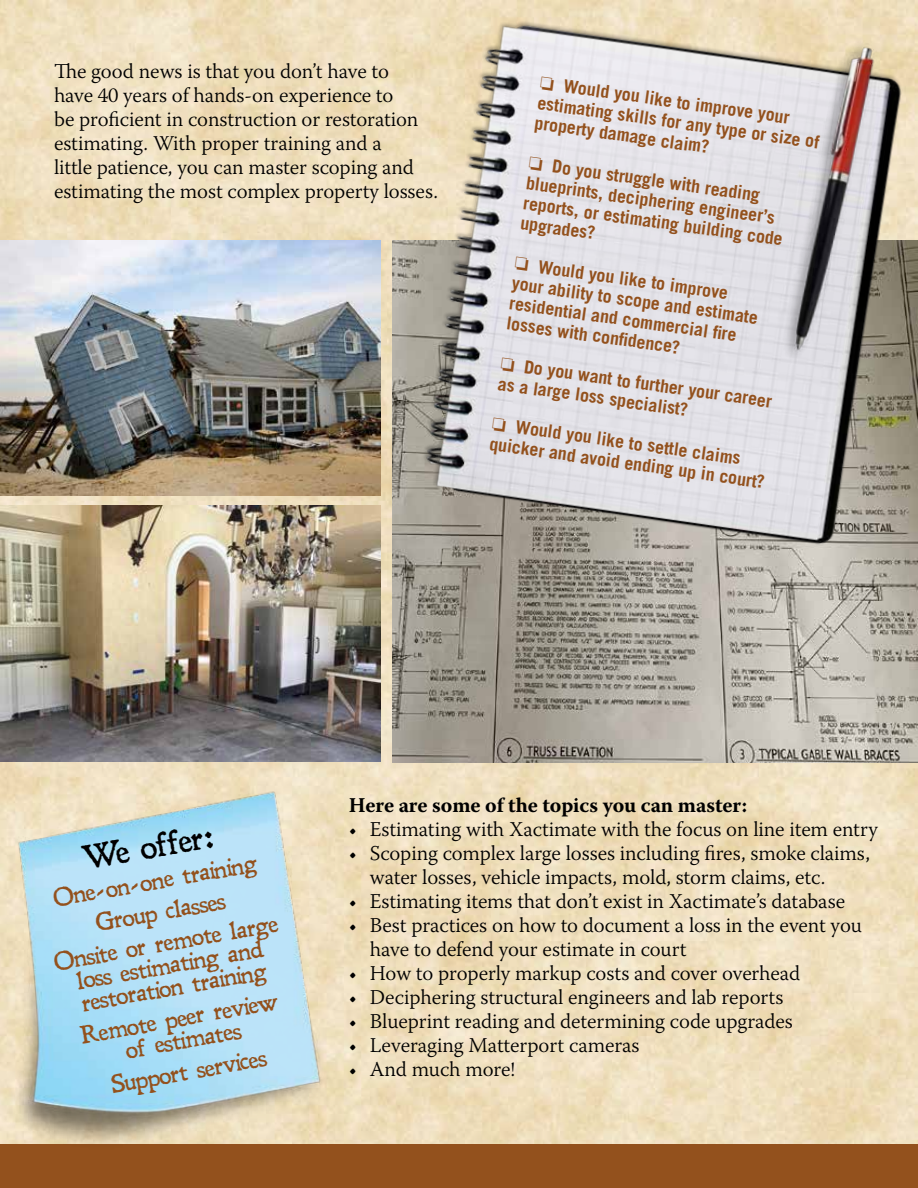
<style>
.page{position:relative;width:918px;height:1188px;background:#fff}
.page>*{position:absolute;margin:0;border:0;box-sizing:border-box;transform-origin:0 0}
.t1{font:33px "Leander";color:#000}
.t2{font:24px/31.5px "Leander";color:#93511d;text-align:center}
.t3{font:300 21px/24px "Warnock Pro";letter-spacing:-.005em;color:#000}
.t4{font:700 21px "Warnock Pro";letter-spacing:-.005em;color:#000}
.t5{font:700 18px/20.2px "Trade Gothic";color:#93511d}
</style>
<div class="page">
<img style="left:0;top:0;width:918px;height:1145px">
<img style="left:392px;top:240px;width:526px;height:523px">
<div style="left:0;top:1145px;width:918px;height:43px;background:#93511d"></div>
<img style="left:406px;top:5px;width:512px;height:561px">
<img style="left:764px;top:15px;width:138px;height:377px">
<img style="left:0;top:782px;width:346px;height:363px">
<img style="left:0;top:240px;width:381px;height:255px">
<img style="left:0;top:505px;width:381px;height:256px">
<p class="t3" style="left:54px;top:58px;width:386px">The good news is that you don’t have to<br>have 40 years of hands-on experience to<br>be proficient in construction or restoration estimating. With proper training and a<br>little patience, you can master scoping and estimating the most complex property losses.</p>
<p class="t5" style="left:542px;top:72px;width:286px;rotate:8deg">❏ Would you like to improve your estimating skills for any type or size of property damage claim?</p>
<p class="t5" style="left:531px;top:152px;width:263px;rotate:8deg">❏ Do you struggle with reading blueprints, deciphering engineer’s reports, or estimating building code upgrades?</p>
<p class="t5" style="left:516px;top:253px;width:250px;rotate:8deg">❏ Would you like to improve your ability to scope and estimate residential and commercial fi re losses with confi dence?</p>
<p class="t5" style="left:502px;top:353px;width:275px;rotate:8deg">❏ Do you want to further your career as a large loss specialist?</p>
<p class="t5" style="left:494px;top:413px;width:279px;rotate:8deg">❏ Would you like to settle claims quicker and avoid ending up in court?</p>
<h1 class="t1" style="left:79px;top:837px;width:136px;rotate:-10deg">We offer:</h1>
<p class="t2" style="left:41px;top:885px;width:229px;rotate:-10deg">One-on-one training<br>Group classes<br>Onsite or remote large</p>
<p class="t2" style="left:75px;top:970px;width:192px;line-height:22.5px;text-align:left;rotate:-10deg">loss estimating and restoration training</p>
<p class="t2" style="left:79px;top:1024px;width:202px;line-height:22.5px;rotate:-10deg">Remote peer review of estimates</p>
<p class="t2" style="left:108px;top:1069px;width:160px;rotate:-10deg">Support services</p>
<p class="t4" style="left:349px;top:792px;width:400px">Here are some of the topics you can master:</p>
<p class="t3" style="left:349px;top:817px;width:531px">• Estimating with Xactimate with the focus on line item entry</p>
<p class="t3" style="left:370px;top:841px;width:502px;text-indent:-21px">• Scoping complex large losses including fires, smoke claims, water losses, vehicle impacts, mold, storm claims, etc.</p>
<p class="t3" style="left:349px;top:889px;width:498px">• Estimating items that don’t exist in Xactimate’s database</p>
<p class="t3" style="left:370px;top:913px;width:494px;text-indent:-21px">• Best practices on how to document a loss in the event you have to defend your estimate in court</p>
<p class="t3" style="left:349px;top:961px;width:453px">• How to properly markup costs and cover overhead</p>
<p class="t3" style="left:349px;top:985px;width:436px">• Deciphering structural engineers and lab reports</p>
<p class="t3" style="left:349px;top:1009px;width:446px">• Blueprint reading and determining code upgrades</p>
<p class="t3" style="left:349px;top:1033px;width:292px">• Leveraging Matterport cameras</p>
<p class="t3" style="left:349px;top:1057px;width:168px">• And much more!</p>
</div>
